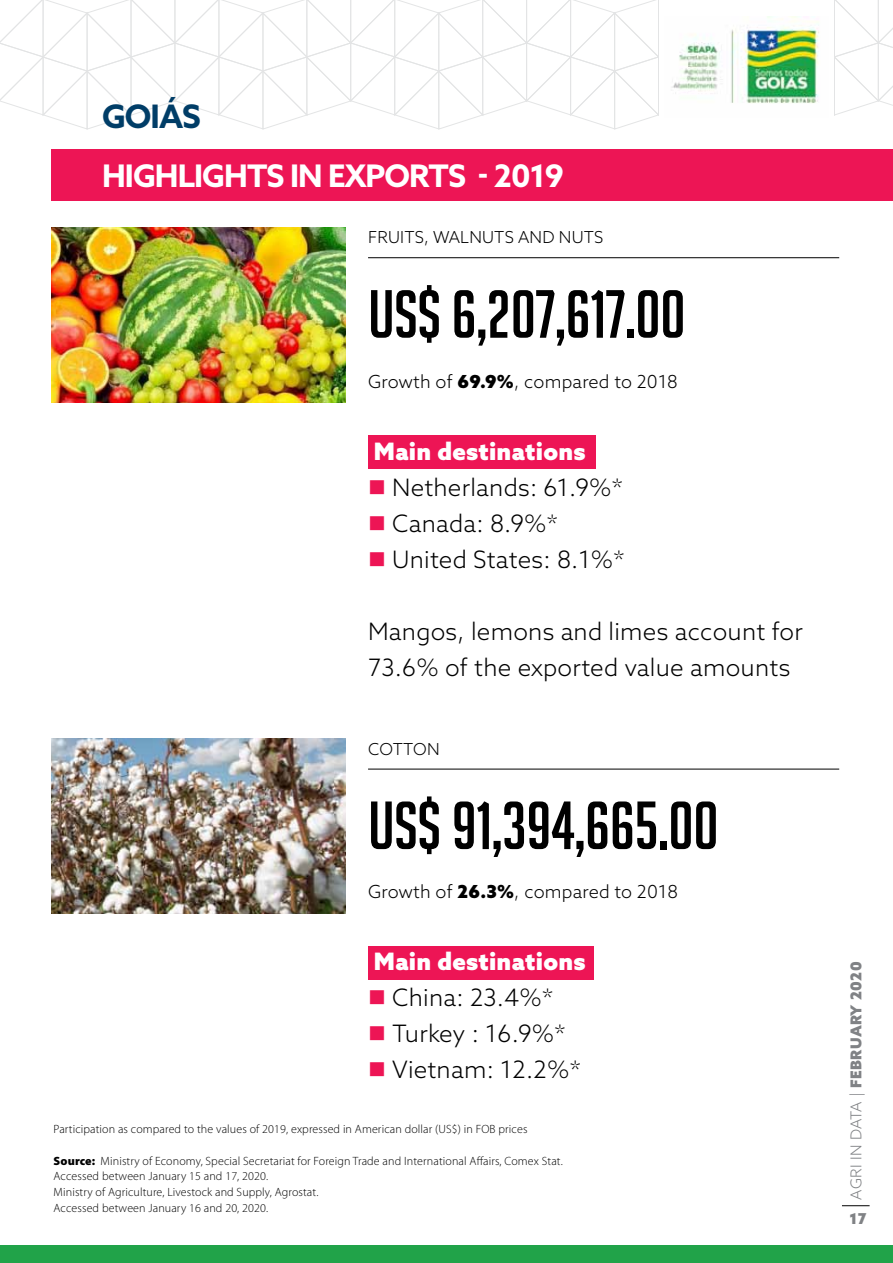
<style>
.page{position:relative;width:893px;height:1263px;background:#fff}
.page>*{position:absolute;margin:0;border:0;box-sizing:border-box;transform-origin:0 0}
.t1{font:66.3px "Big Noodle Titling";letter-spacing:-.01em;color:#000}
.t2{font:700 32.4px "Azo Sans";color:#003d67}
.t3{font:700 31.2px "Azo Sans";letter-spacing:-.03em;color:#fff}
.t4{font:300 24px/36px "Azo Sans";letter-spacing:.01em;color:#000}
.t5{font:900 24px "Azo Sans";letter-spacing:.01em;color:#fff}
.t6{font:300 18px "Azo Sans";letter-spacing:.01em;color:#000}
.t7{font:300 16.5px "Azo Sans";color:#000}
.t8{font:900 15px "Azo Sans";letter-spacing:.025em;color:#808285}
.t9{font:300 12px/15.6px "Myriad Pro";letter-spacing:.01em;color:#000}
.s1{font-weight:900}
.s2{color:#ed1555}
.s3{font-weight:300}
</style>
<div class="page">
<svg style="left:842px;top:1205px;width:28px;height:1px"></svg>
<div style="left:0;top:1245px;width:893px;height:18px;background:#21a349"></div>
<svg style="left:0;top:0;width:893px;height:130px"></svg>
<div style="left:659px;top:0;width:175px;height:130px;background:#fff"></div>
<img style="left:672px;top:16px;width:147px;height:87px">
<div style="left:368px;top:435px;width:227px;height:34px;background:#ed1555"></div>
<img style="left:51px;top:227px;width:294px;height:176px">
<hr style="left:368px;top:257px;width:471px;height:1px;background:#000">
<div style="left:368px;top:946px;width:225px;height:34px;background:#ed1555"></div>
<img style="left:51px;top:739px;width:294px;height:175px">
<hr style="left:368px;top:769px;width:471px;height:1px;background:#000">
<div style="left:51px;top:150px;width:842px;height:51px;background:#ed1555"></div>
<h2 class="t2" style="left:102px;top:95px;width:98px">GOIÁS</h2>
<h3 class="t3" style="left:102px;top:155px;width:463px">HIGHLIGHTS IN EXPORTS - 2019</h3>
<h3 class="t7" style="left:368px;top:227px;width:20px">Fruits</h3>
<h3 class="t7" style="left:424px;top:227px;width:37px">, walnuts</h3>
<h3 class="t7" style="left:518px;top:227px;width:13px">and</h3>
<h3 class="t7" style="left:559px;top:227px;width:12px">nuts</h3>
<h1 class="t1" style="left:368px;top:278px;width:319px">US$ 6,207,617.00</h1>
<h3 class="t6" style="left:368px;top:370px;width:311px">Growth of <span class="s1">69.9%</span>, compared to 2018</h3>
<h3 class="t5" style="left:374px;top:436px;width:213px">Main destinations</h3>
<h3 class="t4" style="left:368px;top:469px;width:256px"><span class="s2">■</span> Netherlands: 61.9%*</h3>
<h3 class="t4" style="left:368px;top:505px;width:191px"><span class="s2">■</span> Canada: 8.9%*</h3>
<h3 class="t4" style="left:368px;top:541px;width:258px"><span class="s2">■</span> United States: 8.1%*</h3>
<h3 class="t4" style="left:368px;top:613px;width:436px">Mangos, lemons and limes account for<br>73.6% of the exported value amounts</h3>
<h3 class="t7" style="left:368px;top:738px;width:25px">Cotton</h3>
<h1 class="t1" style="left:368px;top:790px;width:352px">US$ 91,394,665.00</h1>
<h3 class="t6" style="left:368px;top:880px;width:311px">Growth of <span class="s1">26.3%</span>, compared to 2018</h3>
<h3 class="t5" style="left:374px;top:945px;width:213px">Main destinations</h3>
<h3 class="t4" style="left:368px;top:979px;width:187px"><span class="s2">■</span> China: 23.4%*</h3>
<h3 class="t4" style="left:368px;top:1015px;width:199px"><span class="s2">■</span> Turkey : 16.9%*</h3>
<h3 class="t4" style="left:368px;top:1051px;width:214px"><span class="s2">■</span> Vietnam: 12.2%*</h3>
<p class="t9" style="left:54px;top:1122px;width:475px">Participation as compared to the values of 2019, expressed in American dollar (US$) in FOB prices</p>
<p class="t9" style="left:54px;top:1153px;width:511px"><span class="s1">Source:</span> Ministry of Economy, Special Secretariat for Foreign Trade and International Affairs, Comex Stat.<br>Accessed between January 15 and 17, 2020.<br>Ministry of Agriculture, Livestock and Supply, Agrostat.<br>Accessed between January 16 and 20, 2020.</p>
<p class="t8" style="left:846px;top:1199px;width:239px;rotate:-90deg"><span class="s3">AGRI IN DATA |</span> FEBRUARY 2020</p>
<p class="t8" style="left:849px;top:1208px;width:19px">17</p>
</div>
